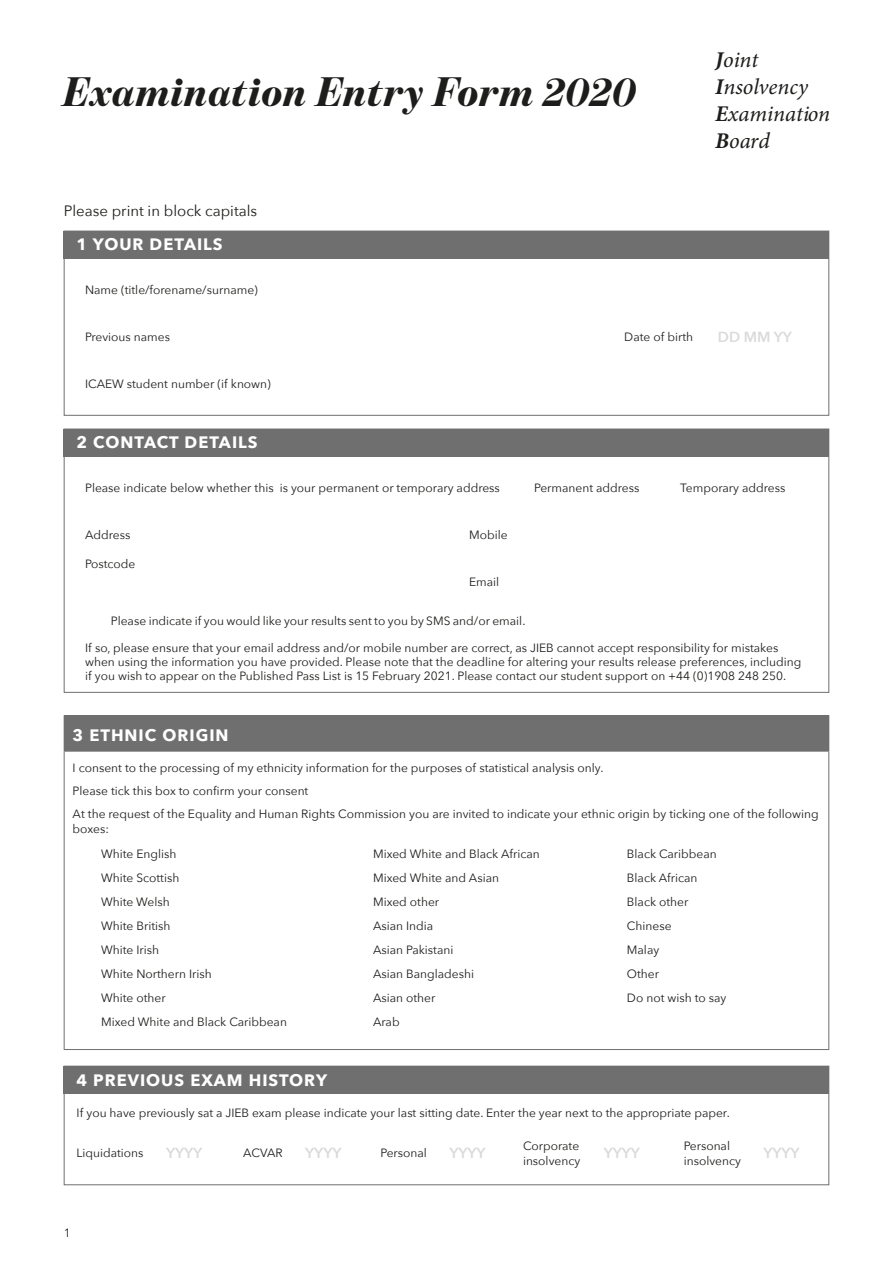
<style>
.page{position:relative;width:893px;height:1263px;background:#fff}
.page>*{position:absolute;margin:0;border:0;box-sizing:border-box;transform-origin:0 0}
.t1{font:italic 900 42px "Benton Mod Disp";letter-spacing:.015em;color:#1d1d1b}
.t2{font:italic 22.5px/27px "Minion Pro";color:#1d1d1b}
.t3{font:700 16.5px "Avenir Next";letter-spacing:.06em;color:#fff}
.t4{font:15px "Avenir Next";color:#1d1d1b}
.t5{font:600 14.55px "Avenir Next";color:#dadada}
.t6{font:12px/24px "Avenir Next";color:#1d1d1b}
.s1{font-weight:700}
</style>
<div class="page">
<div style="left:64px;top:231px;width:765px;height:185px;background:#fff;border:1px solid #706f6f"></div>
<div style="left:64px;top:1066px;width:765px;height:119px;background:#fff;border:1px solid #706f6f"></div>
<div style="left:64px;top:429px;width:765px;height:264px;background:#fff;border:1px solid #706f6f"></div>
<div style="left:64px;top:715px;width:765px;height:36px;background:#706f6f"></div>
<hr style="left:64px;top:751px;width:765px;height:1px;background:#706f6f">
<hr style="left:64px;top:1049px;width:765px;height:1px;background:#706f6f">
<hr style="left:64px;top:751px;width:1px;height:298px;background:#706f6f">
<hr style="left:828px;top:751px;width:1px;height:298px;background:#706f6f">
<div style="left:64px;top:231px;width:765px;height:28px;background:#706f6f"></div>
<div style="left:64px;top:1066px;width:765px;height:28px;background:#706f6f"></div>
<div style="left:64px;top:429px;width:765px;height:27px;background:#706f6f"></div>
<h1 class="t1" style="left:64px;top:68px;width:575px">Examination Entry Form 2020</h1>
<h2 class="t2" style="left:715px;top:46px;width:117px"><span class="s1">J</span>oint<br><span class="s1">I</span>nsolvency<br><span class="s1">E</span>xamination<br><span class="s1">B</span>oard</h2>
<p class="t4" style="left:64px;top:198px;width:195px">Please print in block capitals</p>
<h3 class="t3" style="left:77px;top:230px;width:148px">1 YOUR DETAILS</h3>
<p class="t6" style="left:85px;top:278px;width:174px">Name (title/forename/surname)</p>
<p class="t6" style="left:85px;top:325px;width:87px">Previous names</p>
<p class="t6" style="left:85px;top:372px;width:187px">ICAEW student number (if known)</p>
<h3 class="t3" style="left:77px;top:428px;width:183px">2 CONTACT DETAILS</h3>
<p class="t6" style="left:624px;top:324px;width:70px">Date of birth</p>
<p class="t5" style="left:718px;top:325px;width:76px">DD MM YY</p>
<p class="t6" style="left:85px;top:476px;width:416px">Please indicate below whether this is your permanent or temporary address</p>
<p class="t6" style="left:534px;top:475px;width:107px">Permanent address</p>
<p class="t6" style="left:680px;top:475px;width:107px">Temporary address</p>
<p class="t6" style="left:85px;top:522px;width:47px">Address</p>
<p class="t6" style="left:85px;top:551px;width:52px">Postcode</p>
<p class="t6" style="left:469px;top:522px;width:40px">Mobile</p>
<p class="t6" style="left:469px;top:569px;width:32px">Email</p>
<p class="t6" style="left:111px;top:608px;width:416px">Please indicate if you would like your results sent to you by SMS and/or email.</p>
<p class="t6" style="left:85px;top:640px;width:718px;line-height:14.4px">If so, please ensure that your email address and/or mobile number are correct, as JIEB cannot accept responsibility for mistakes when using the information you have provided. Please note that the deadline for altering your results release preferences, including if you wish to appear on the Published Pass List is 15 February 2021. Please contact our student support on +44 (0)1908 248 250.</p>
<h3 class="t3" style="left:73px;top:720px;width:157px">3 ETHNIC ORIGIN</h3>
<p class="t6" style="left:73px;top:755px;width:747px;line-height:23.4px">I consent to the processing of my ethnicity information for the purposes of statistical analysis only.<br>Please tick this box to confirm your consent<br>At the request of the Equality and Human Rights Commission you are invited to indicate your ethnic origin by ticking one of the following</p>
<p class="t6" style="left:101px;top:815px;width:77px;line-height:25.5px;text-indent:-28px">boxes:<br>White English</p>
<p class="t6" style="left:101px;top:865px;width:187px">White Scottish<br>White Welsh<br>White British<br>White Irish<br>White Northern Irish<br>White other<br>Mixed White and Black Caribbean</p>
<p class="t6" style="left:373px;top:841px;width:168px">Mixed White and Black African<br>Mixed White and Asian<br>Mixed other<br>Asian India<br>Asian Pakistani<br>Asian Bangladeshi<br>Asian other<br>Arab</p>
<p class="t6" style="left:627px;top:841px;width:101px">Black Caribbean<br>Black African<br>Black other<br>Chinese<br>Malay<br>Other<br>Do not wish to say</p>
<h3 class="t3" style="left:77px;top:1065px;width:252px">4 PREVIOUS EXAM HISTORY</h3>
<p class="t6" style="left:77px;top:1100px;width:655px">If you have previously sat a JIEB exam please indicate your last sitting date. Enter the year next to the appropriate paper.</p>
<p class="t6" style="left:523px;top:1138px;width:59px;line-height:14.4px">Corporate insolvency</p>
<p class="t6" style="left:684px;top:1138px;width:59px;line-height:14.4px">Personal insolvency</p>
<p class="t5" style="left:166px;top:1140px;width:38px">YYYY</p>
<p class="t5" style="left:305px;top:1140px;width:38px">YYYY</p>
<p class="t5" style="left:449px;top:1140px;width:38px">YYYY</p>
<p class="t5" style="left:604px;top:1140px;width:38px">YYYY</p>
<p class="t5" style="left:763px;top:1140px;width:38px">YYYY</p>
<p class="t6" style="left:77px;top:1140px;width:69px">Liquidations</p>
<p class="t6" style="left:243px;top:1140px;width:41px">ACVAR</p>
<p class="t6" style="left:381px;top:1140px;width:48px">Personal</p>
<p class="t6" style="left:64px;top:1220px;width:8px">1</p>
</div>
